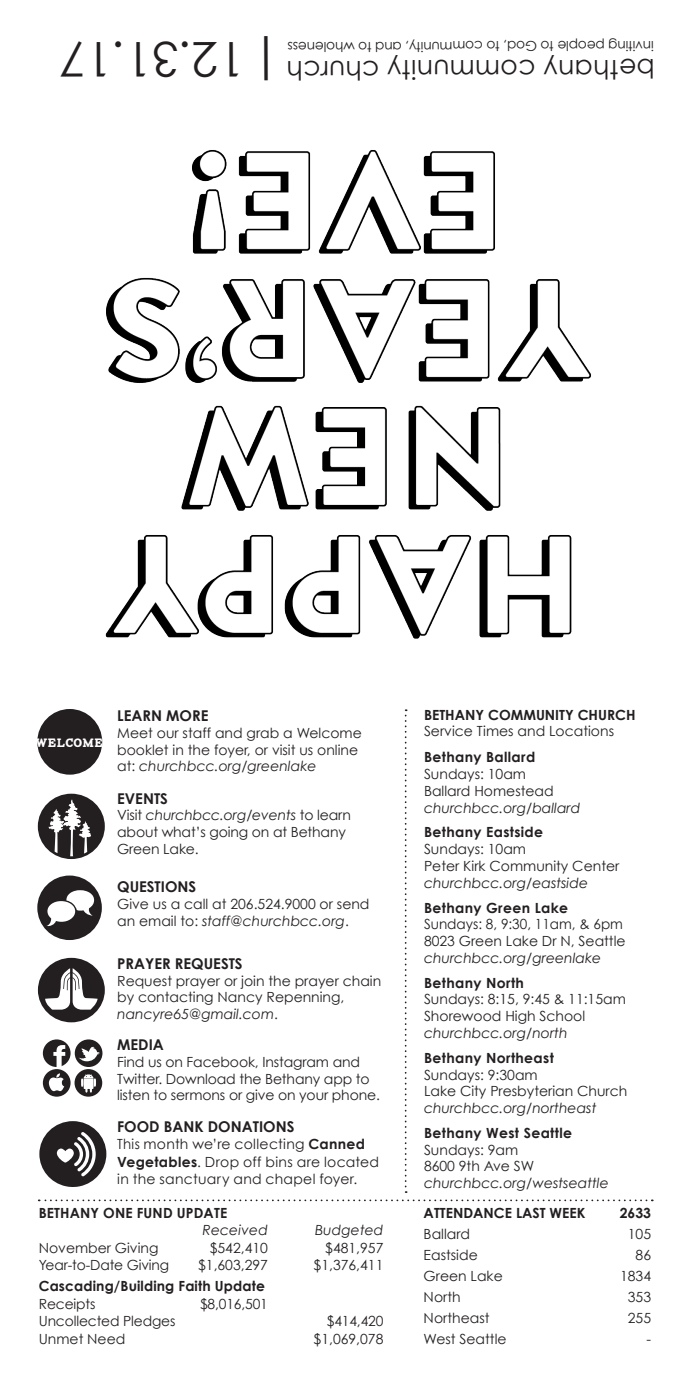
<style>
.page{position:relative;width:693px;height:1386px;background:#fff}
.page>*{position:absolute;margin:0;border:0;box-sizing:border-box;transform-origin:0 0}
.t1{font:47.95px "Century Gothic";color:#231f20}
.t2{font:26.6px "Century Gothic";letter-spacing:.005em;color:#231f20}
.t3{font:700 14.88px "Century Gothic";color:#231f20}
.t4{font:14px/16.8px "Century Gothic";color:#231f20}
.t5{font:14px/17.2px "Century Gothic";letter-spacing:.02em;color:#231f20;scale:.95 1}
.t6{font:700 14px/17.5px "Century Gothic";letter-spacing:.01em;color:#231f20}
.t7{font:italic 14px/16.8px "Century Gothic";color:#231f20}
.t8{font:13.65px "Century Gothic";letter-spacing:-.015em;color:#231f20}
.t9{font:12.08px "Carton";letter-spacing:.025em;color:#fff}
.s1{font-style:italic}
.s2{font-weight:700}
.s3{font-weight:400;font-style:italic}
.s4{font-weight:400}
.s5{font-weight:700;font-style:normal}
.s6{font-style:normal}
</style>
<div class="page">
<svg style="left:39px;top:1200px;width:614px;height:1px"></svg>
<div style="left:37px;top:876px;width:65px;height:64px;background:#231f20;border-radius:50%"></div>
<svg style="left:46px;top:890px;width:48px;height:37px"></svg>
<div style="left:37px;top:709px;width:65px;height:66px;background:#231f20;border-radius:50%"></div>
<div style="left:75px;top:1039px;width:27px;height:28px;background:#231f20;border-radius:50%"></div>
<svg style="left:79px;top:1047px;width:21px;height:15px"></svg>
<div style="left:75px;top:1069px;width:27px;height:28px;background:#231f20;border-radius:50%"></div>
<svg style="left:81px;top:1074px;width:15px;height:19px"></svg>
<div style="left:43px;top:1069px;width:28px;height:28px;background:#231f20;border-radius:50%"></div>
<svg style="left:49px;top:1073px;width:15px;height:18px"></svg>
<div style="left:43px;top:1039px;width:28px;height:28px;background:#231f20;border-radius:50%"></div>
<svg style="left:53px;top:1045px;width:12px;height:22px"></svg>
<svg style="left:405px;top:709px;width:2px;height:484px"></svg>
<svg style="left:38px;top:958px;width:67px;height:64px"></svg>
<svg style="left:39px;top:1121px;width:67px;height:66px"></svg>
<svg style="left:38px;top:794px;width:67px;height:65px"></svg>
<img style="left:105px;top:150px;width:486px;height:489px">
<p class="t1" style="left:245px;top:89px;width:188px;rotate:180deg">12.31.17</p>
<p class="t1" style="left:282px;top:92px;width:34px;rotate:180deg">|</p>
<p class="t8" style="left:654px;top:55px;width:368px;rotate:180deg">inviting people to God, to community, and to wholeness</p>
<p class="t2" style="left:655px;top:86px;width:370px;rotate:180deg">bethany community church</p>
<p class="t9" style="left:35px;top:738px;width:69px">WELCOME</p>
<p class="t3" style="left:117px;top:706px;width:93px">LEARN MORE</p>
<p class="t4" style="left:117px;top:724px;width:246px">Meet our staff and grab a Welcome booklet in the foyer, or visit us online at: <span class="s1">churchbcc.org/greenlake</span></p>
<p class="t3" style="left:117px;top:789px;width:52px">EVENTS</p>
<p class="t4" style="left:117px;top:807px;width:236px">Visit <span class="s1">churchbcc.org/events</span> to learn about what’s going on at Bethany<br>Green Lake.</p>
<p class="t3" style="left:117px;top:878px;width:81px">QUESTIONS</p>
<p class="t4" style="left:117px;top:896px;width:254px">Give us a call at 206.524.9000 or send an email to: <span class="s1">staff@churchbcc.org</span>.</p>
<p class="t3" style="left:117px;top:954px;width:127px">PRAYER REQUESTS</p>
<p class="t4" style="left:117px;top:972px;width:266px">Request prayer or join the prayer chain by contacting Nancy Repenning, <span class="s1">nancyre65@gmail.com</span>.</p>
<p class="t3" style="left:117px;top:1035px;width:48px">MEDIA</p>
<p class="t4" style="left:117px;top:1053px;width:264px">Find us on Facebook, Instagram and<br>Twitter. Download the Bethany app to listen to sermons or give on your phone.</p>
<p class="t3" style="left:117px;top:1118px;width:179px">FOOD BANK DONATIONS</p>
<p class="t5" style="left:117px;top:1136px;width:277px">This month we’re collecting <span class="s2">Canned<br>Vegetables</span>. Drop off bins are located in the sanctuary and chapel foyer.</p>
<p class="t6" style="left:203px;top:1203px;width:67px;text-indent:-164px">BETHANY ONE FUND UPDATE<br><span class="s3">Received</span></p>
<p class="t7" style="left:315px;top:1221px;width:70px">Budgeted</p>
<p class="t4" style="left:39px;top:1239px;width:121px">November Giving</p>
<p class="t4" style="left:210px;top:1239px;width:60px">$542,410</p>
<p class="t4" style="left:325px;top:1239px;width:60px">$481,957</p>
<p class="t4" style="left:39px;top:1256px;width:132px">Year-to-Date Giving</p>
<p class="t4" style="left:198px;top:1256px;width:71px">$1,603,297</p>
<p class="t4" style="left:314px;top:1256px;width:71px">$1,376,411</p>
<p class="t6" style="left:39px;top:1277px;width:228px">Cascading/Building Faith Update<br><span class="s4">Receipts</span></p>
<p class="t4" style="left:200px;top:1295px;width:69px">$8,016,501</p>
<p class="t4" style="left:39px;top:1312px;width:138px">Uncollected Pledges</p>
<p class="t4" style="left:327px;top:1312px;width:58px">$414,420</p>
<p class="t4" style="left:39px;top:1330px;width:88px">Unmet Need</p>
<p class="t4" style="left:314px;top:1330px;width:71px">$1,069,078</p>
<p class="t4" style="left:424px;top:706px;width:213px"><span class="s2">BETHANY COMMUNITY CHURCH<br></span>Service Times and Locations</p>
<p class="t4" style="left:424px;top:749px;width:158px"><span class="s2">Bethany Ballard<br></span>Sundays: 10am<br>Ballard Homestead <span class="s1">churchbcc.org/ballard</span></p>
<p class="t4" style="left:424px;top:824px;width:197px"><span class="s2">Bethany Eastside<br></span>Sundays: 10am<br>Peter Kirk Community Center <span class="s1">churchbcc.org/eastside</span></p>
<p class="t4" style="left:424px;top:899px;width:203px"><span class="s2">Bethany Green Lake<br></span>Sundays: 8, 9:30, 11am, &amp; 6pm<br>8023 Green Lake Dr N, Seattle <span class="s1">churchbcc.org/greenlake</span></p>
<p class="t4" style="left:424px;top:974px;width:203px"><span class="s2">Bethany North<br></span>Sundays: 8:15, 9:45 &amp; 11:15am<br>Shorewood High School <span class="s1">churchbcc.org/north</span></p>
<p class="t4" style="left:424px;top:1049px;width:205px"><span class="s2">Bethany Northeast<br></span>Sundays: 9:30am<br>Lake City Presbyterian Church <span class="s1">churchbcc.org/northeast</span></p>
<p class="t7" style="left:424px;top:1124px;width:186px"><span class="s5">Bethany West Seattle<br></span><span class="s6">Sundays: 9am<br>8600 9th Ave SW </span>churchbcc.org/westseattle</p>
<p class="t6" style="left:424px;top:1204px;width:163px">ATTENDANCE LAST WEEK</p>
<p class="t6" style="left:620px;top:1204px;width:33px">2633</p>
<p class="t4" style="left:424px;top:1225px;width:48px">Ballard</p>
<p class="t4" style="left:628px;top:1225px;width:25px">105</p>
<p class="t4" style="left:424px;top:1246px;width:56px">Eastside</p>
<p class="t4" style="left:636px;top:1246px;width:17px">86</p>
<p class="t4" style="left:424px;top:1267px;width:81px">Green Lake</p>
<p class="t4" style="left:620px;top:1267px;width:33px">1834</p>
<p class="t4" style="left:424px;top:1288px;width:39px">North</p>
<p class="t4" style="left:628px;top:1288px;width:25px">353</p>
<p class="t4" style="left:424px;top:1309px;width:67px">Northeast</p>
<p class="t4" style="left:628px;top:1309px;width:25px">255</p>
<p class="t4" style="left:424px;top:1330px;width:84px">West Seattle</p>
<p class="t4" style="left:647px;top:1330px;width:6px">-</p>
</div>
